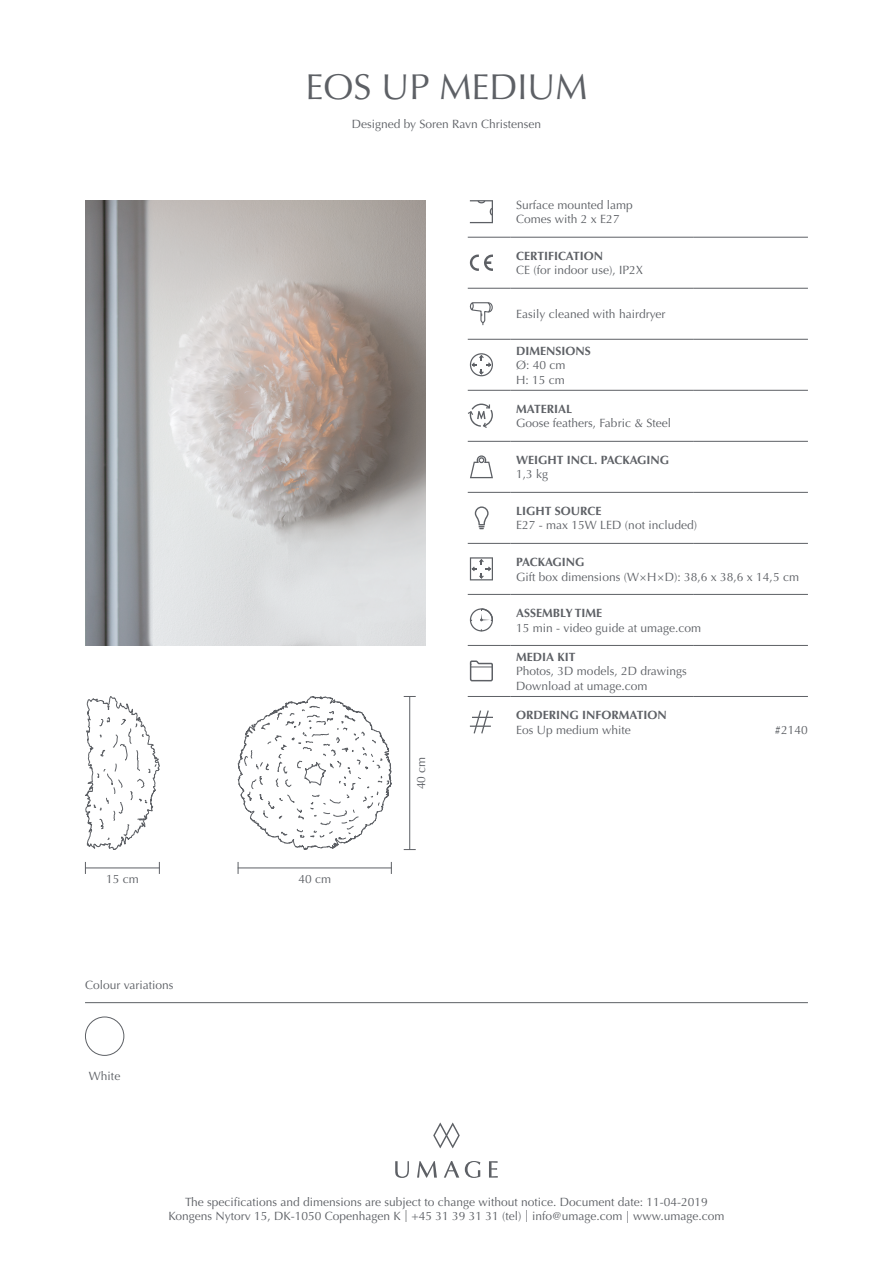
<style>
.page{position:relative;width:893px;height:1263px;background:#fff}
.page>*{position:absolute;margin:0;border:0;box-sizing:border-box;transform-origin:0 0}
.t1{font:36px "Optima LT Std";color:#5d6065}
.t2{font:12px/14.4px "Optima LT Std";color:#5d6065}
.t3{font:700 12px "Optima LT Std";color:#5d6065}
</style>
<div class="page">
<svg style="left:489px;top:1161px;width:9px;height:16px"></svg>
<svg style="left:433px;top:1123px;width:27px;height:25px"></svg>
<svg style="left:395px;top:1161px;width:14px;height:17px"></svg>
<svg style="left:417px;top:1161px;width:20px;height:16px"></svg>
<svg style="left:444px;top:1161px;width:15px;height:16px"></svg>
<svg style="left:465px;top:1161px;width:15px;height:17px"></svg>
<hr style="left:85px;top:1002px;width:723px;height:1px;background:#5d6065">
<div style="left:85px;top:1016px;width:39px;height:40px;border:1px solid #5d6065;border-radius:50%"></div>
<hr style="left:409px;top:696px;width:1px;height:154px;background:#5d6065">
<hr style="left:238px;top:867px;width:154px;height:1px;background:#5d6065">
<svg style="left:391px;top:862px;width:1px;height:12px"></svg>
<img style="left:85px;top:200px;width:340px;height:446px">
<hr style="left:468px;top:237px;width:42px;height:1px;background:#5d6065">
<hr style="left:510px;top:237px;width:183px;height:1px;background:#5d6065">
<hr style="left:693px;top:237px;width:115px;height:1px;background:#5d6065">
<hr style="left:468px;top:288px;width:42px;height:1px;background:#5d6065">
<hr style="left:510px;top:288px;width:183px;height:1px;background:#5d6065">
<hr style="left:693px;top:288px;width:115px;height:1px;background:#5d6065">
<hr style="left:468px;top:339px;width:42px;height:1px;background:#5d6065">
<hr style="left:510px;top:339px;width:183px;height:1px;background:#5d6065">
<hr style="left:693px;top:339px;width:115px;height:1px;background:#5d6065">
<hr style="left:468px;top:390px;width:42px;height:1px;background:#5d6065">
<hr style="left:510px;top:390px;width:183px;height:1px;background:#5d6065">
<hr style="left:693px;top:390px;width:115px;height:1px;background:#5d6065">
<hr style="left:468px;top:441px;width:42px;height:1px;background:#5d6065">
<hr style="left:510px;top:441px;width:183px;height:1px;background:#5d6065">
<hr style="left:693px;top:441px;width:115px;height:1px;background:#5d6065">
<hr style="left:468px;top:492px;width:42px;height:1px;background:#5d6065">
<hr style="left:510px;top:492px;width:183px;height:1px;background:#5d6065">
<hr style="left:693px;top:492px;width:115px;height:1px;background:#5d6065">
<hr style="left:468px;top:543px;width:42px;height:1px;background:#5d6065">
<hr style="left:510px;top:543px;width:183px;height:1px;background:#5d6065">
<hr style="left:693px;top:543px;width:115px;height:1px;background:#5d6065">
<hr style="left:468px;top:594px;width:42px;height:1px;background:#5d6065">
<hr style="left:510px;top:594px;width:183px;height:1px;background:#5d6065">
<hr style="left:693px;top:594px;width:115px;height:1px;background:#5d6065">
<hr style="left:468px;top:645px;width:42px;height:1px;background:#5d6065">
<hr style="left:510px;top:645px;width:183px;height:1px;background:#5d6065">
<hr style="left:693px;top:645px;width:115px;height:1px;background:#5d6065">
<hr style="left:468px;top:696px;width:42px;height:1px;background:#5d6065">
<hr style="left:510px;top:696px;width:183px;height:1px;background:#5d6065">
<hr style="left:693px;top:696px;width:115px;height:1px;background:#5d6065">
<svg style="left:470px;top:200px;width:23px;height:23px"></svg>
<svg style="left:470px;top:254px;width:23px;height:17px"></svg>
<svg style="left:469px;top:302px;width:24px;height:23px"></svg>
<svg style="left:470px;top:353px;width:23px;height:23px"></svg>
<svg style="left:468px;top:404px;width:25px;height:24px"></svg>
<svg style="left:470px;top:455px;width:23px;height:24px"></svg>
<svg style="left:475px;top:506px;width:14px;height:23px"></svg>
<svg style="left:470px;top:557px;width:23px;height:23px"></svg>
<svg style="left:470px;top:608px;width:23px;height:23px"></svg>
<svg style="left:469px;top:660px;width:24px;height:22px"></svg>
<svg style="left:472px;top:710px;width:21px;height:24px"></svg>
<hr style="left:470px;top:725px;width:21px;height:2px;background:#5d6065">
<svg style="left:237px;top:696px;width:155px;height:154px"></svg>
<svg style="left:84px;top:696px;width:76px;height:178px"></svg>
<h1 class="t1" style="left:305px;top:66px;width:284px">EOS UP MEDIUM</h1>
<p class="t2" style="left:352px;top:117px;width:191px">Designed by Soren Ravn Christensen</p>
<p class="t2" style="left:106px;top:872px;width:34px">15 cm</p>
<p class="t2" style="left:298px;top:872px;width:34px">40 cm</p>
<p class="t2" style="left:85px;top:978px;width:90px">Colour variations</p>
<p class="t2" style="left:89px;top:1069px;width:33px">White</p>
<p class="t2" style="left:414px;top:789px;width:34px;rotate:-90deg">40 cm</p>
<p class="t2" style="left:516px;top:198px;width:118px">Surface mounted lamp<br>Comes with 2 x E27</p>
<p class="t3" style="left:516px;top:249px;width:88px">CERTIFICATION</p>
<p class="t2" style="left:516px;top:263px;width:128px">CE (for indoor use), IP2X</p>
<p class="t2" style="left:516px;top:307px;width:151px">Easily cleaned with hairdryer</p>
<p class="t3" style="left:516px;top:344px;width:76px">DIMENSIONS</p>
<p class="t2" style="left:516px;top:358px;width:51px">Ø: 40 cm<br>H: 15 cm</p>
<p class="t3" style="left:516px;top:402px;width:58px">MATERIAL</p>
<p class="t2" style="left:516px;top:416px;width:156px">Goose feathers, Fabric &amp; Steel</p>
<p class="t3" style="left:516px;top:453px;width:154px">WEIGHT INCL. PACKAGING</p>
<p class="t2" style="left:516px;top:467px;width:34px">1,3 kg</p>
<p class="t3" style="left:516px;top:504px;width:87px">LIGHT SOURCE</p>
<p class="t2" style="left:516px;top:518px;width:182px">E27 - max 15W LED (not included)</p>
<p class="t3" style="left:516px;top:555px;width:70px">PACKAGING</p>
<p class="t2" style="left:516px;top:569px;width:284px">Gift box dimensions (W×H×D): 38,6 x 38,6 x 14,5 cm</p>
<p class="t3" style="left:516px;top:606px;width:88px">ASSEMBLY TIME</p>
<p class="t2" style="left:516px;top:620px;width:186px">15 min - video guide at umage.com</p>
<p class="t3" style="left:516px;top:650px;width:61px">MEDIA KIT</p>
<p class="t2" style="left:516px;top:664px;width:172px">Photos, 3D models, 2D drawings<br>Download at umage.com</p>
<p class="t3" style="left:516px;top:708px;width:152px">ORDERING INFORMATION</p>
<p class="t2" style="left:516px;top:722px;width:116px">Eos Up medium white</p>
<p class="t2" style="left:775px;top:722px;width:35px">#2140</p>
<p class="t2" style="left:169px;top:1195px;width:557px;text-align:center">The specifications and dimensions are subject to change without notice. Document date: 11-04-2019<br>Kongens Nytorv 15, DK-1050 Copenhagen K | +45 31 39 31 31 (tel) | info@umage.com | www.umage.com</p>
</div>
